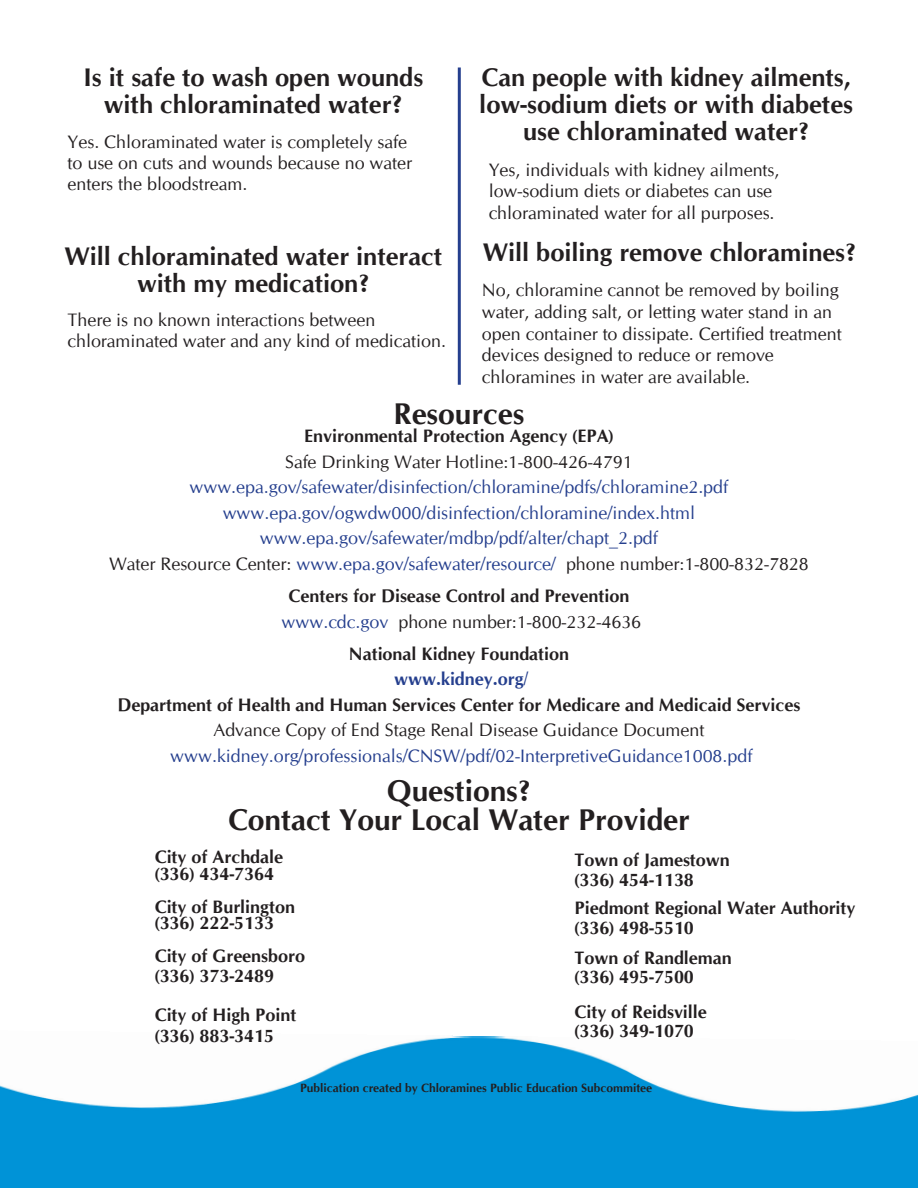
<style>
.page{position:relative;width:918px;height:1188px;background:#fff}
.page>*{position:absolute;margin:0;border:0;box-sizing:border-box;transform-origin:0 0}
.t1{font:700 30px "CG Omega";color:#231f20}
.t2{font:700 25.5px/27px "CG Omega";color:#231f20;text-align:center}
.t3{font:18px/21.6px "CG Omega";color:#231f20}
.t4{font:700 18px/19.5px "CG Omega";color:#231f20}
.t5{font:18px/25.5px "CG Omega";color:#253f8e;text-align:center}
.t6{font:700 18px "CG Omega";color:#253f8e}
.t7{font:700 12px "CG Omega";color:#231f20}
.s1{color:#231f20}
.s2{font-weight:400;color:#253f8e}
.s3{font-weight:400}
</style>
<div class="page">
<hr style="left:458px;top:68px;width:3px;height:317px;background:#253f8e">
<img style="left:0;top:1035px;width:918px;height:153px">
<h2 class="t2" style="left:83px;top:64px;width:341px">Is it safe to wash open wounds with chloraminated water?</h2>
<p class="t3" style="left:68px;top:132px;width:346px;line-height:21px">Yes. Chloraminated water is completely safe to use on cuts and wounds because no water enters the bloodstream.</p>
<h2 class="t2" style="left:479px;top:64px;width:375px">Can people with kidney ailments, low-sodium diets or with diabetes use chloraminated water?</h2>
<p class="t3" style="left:489px;top:159px;width:292px">Yes, individuals with kidney ailments, low-sodium diets or diabetes can use chloraminated water for all purposes.</p>
<h2 class="t2" style="left:483px;top:239px;width:375px">Will boiling remove chloramines?</h2>
<p class="t3" style="left:482px;top:280px;width:361px">No, chloramine cannot be removed by boiling water, adding salt, or letting water stand in an open container to dissipate. Certified treatment devices designed to reduce or remove chloramines in water are available.</p>
<h1 class="t1" style="left:393px;top:395px;width:133px">Resources</h1>
<h2 class="t2" style="left:64px;top:243px;width:379px">Will chloraminated water interact with my medication?</h2>
<p class="t3" style="left:68px;top:310px;width:380px;line-height:21px">There is no known interactions between chloraminated water and any kind of medication.</p>
<p class="t4" style="left:304px;top:426px;width:311px">Environmental Protection Agency (EPA)</p>
<p class="t3" style="left:285px;top:451px;width:349px">Safe Drinking Water Hotline:1-800-426-4791</p>
<p class="t5" style="left:109px;top:475px;width:701px">www.epa.gov/safewater/disinfection/chloramine/pdfs/chloramine2.pdf www.epa.gov/ogwdw000/disinfection/chloramine/index.html www.epa.gov/safewater/mdbp/pdf/alter/chapt_2.pdf<br><span class="s1">Water Resource Center:</span> www.epa.gov/safewater/resource/ <span class="s1">phone number:1-800-832-7828</span></p>
<p class="t4" style="left:282px;top:583px;width:361px;line-height:25.5px;text-align:center">Centers for Disease Control and Prevention <span class="s2">www.cdc.gov</span> <span class="s3">phone number:1-800-232-4636</span></p>
<p class="t4" style="left:349px;top:644px;width:222px">National Kidney Foundation</p>
<p class="t6" style="left:394px;top:668px;width:136px">www.kidney.org/</p>
<p class="t4" style="left:117px;top:695px;width:684px">Department of Health and Human Services Center for Medicare and Medicaid Services</p>
<p class="t3" style="left:213px;top:720px;width:492px">Advance Copy of End Stage Renal Disease Guidance Document</p>
<p class="t5" style="left:170px;top:743px;width:584px">www.kidney.org/professionals/CNSW/pdf/02-InterpretiveGuidance1008.pdf</p>
<h1 class="t1" style="left:387px;top:772px;width:146px">Questions?</h1>
<h1 class="t1" style="left:228px;top:801px;width:463px">Contact Your Local Water Provider</h1>
<p class="t4" style="left:155px;top:849px;width:130px;line-height:16.5px">City of Archdale (336) 434-7364</p>
<p class="t4" style="left:155px;top:898px;width:142px;line-height:16.5px">City of Burlington (336) 222-5133</p>
<p class="t4" style="left:155px;top:946px;width:152px">City of Greensboro (336) 373-2489</p>
<p class="t4" style="left:155px;top:1004px;width:143px;line-height:21.6px">City of High Point (336) 883-3415</p>
<p class="t4" style="left:574px;top:850px;width:157px">Town of Jamestown (336) 454-1138</p>
<p class="t4" style="left:574px;top:898px;width:283px">Piedmont Regional Water Authority (336) 498-5510</p>
<p class="t4" style="left:574px;top:948px;width:159px">Town of Randleman (336) 495-7500</p>
<p class="t4" style="left:574px;top:1002px;width:134px">City of Reidsville (336) 349-1070</p>
<p class="t7" style="left:300px;top:1080px;width:354px">Publication created by Chloramines Public Education Subcommitee</p>
</div>
